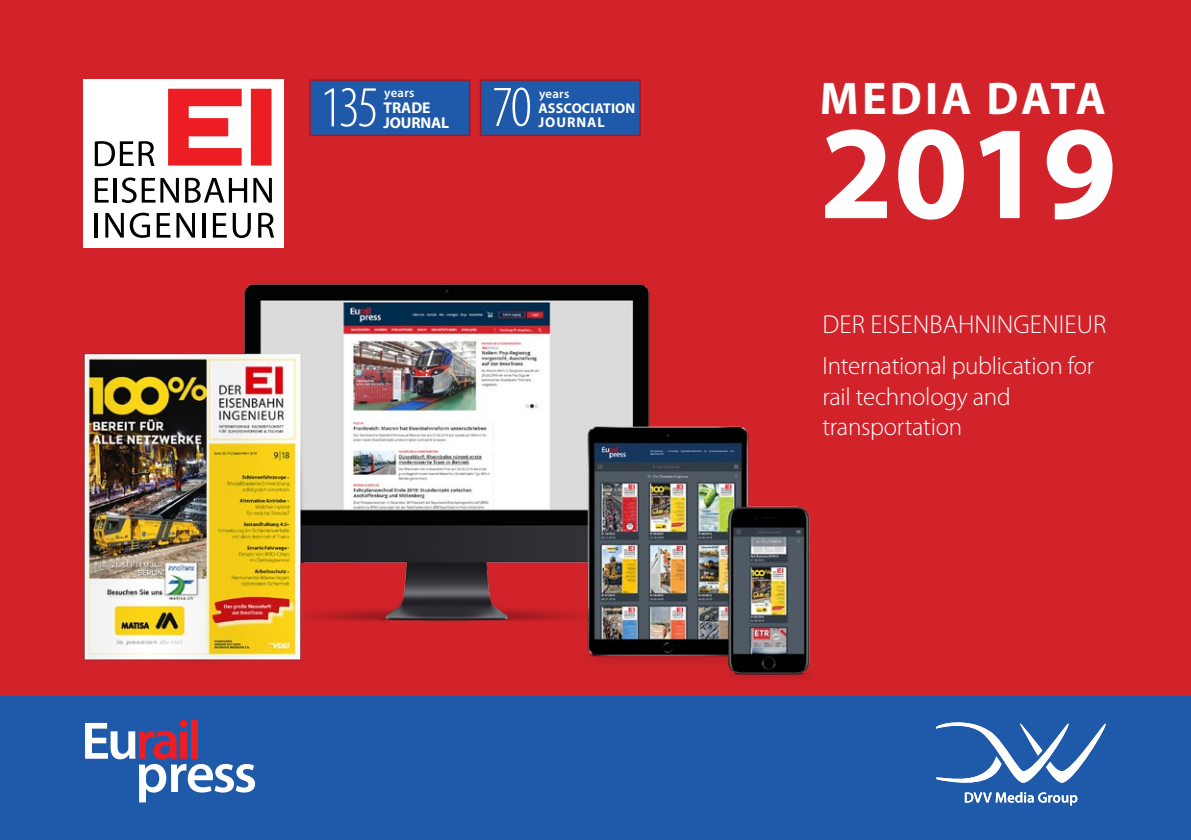
<style>
.page{position:relative;width:1191px;height:840px;background:#fff}
.page>*{position:absolute;margin:0;border:0;box-sizing:border-box;transform-origin:0 0}
.t1{font:700 134px "Myriad Pro";color:#fff}
.t2{font:300 condensed 58.2px "Myriad Pro";color:#fff}
.t3{font:700 46px "Myriad Pro";letter-spacing:.07em;color:#fff}
.t4{font:300 26px "Myriad Pro";letter-spacing:.005em;color:#fff}
.t5{font:300 25px/30px "Myriad Pro";letter-spacing:-.01em;color:#fff}
.t6{font:700 15.6px/15px "Myriad Pro";letter-spacing:-.01em;color:#fff}
.t7{font:700 14.2px "Myriad Pro";letter-spacing:.01em;color:#fff}
.t8{font:700 14.2px "Myriad Pro";letter-spacing:.07em;color:#fff}
.t9{font:600 12.8px "Myriad Pro";letter-spacing:.02em;color:#fff}
</style>
<div class="page">
<div style="left:0;top:0;width:1191px;height:709px;background:#d2232a"></div>
<div style="left:0;top:696px;width:1191px;height:143px;background:#1f59a9"></div>
<div style="left:83px;top:79px;width:200px;height:168px;background:#fff"></div>
<svg style="left:95px;top:141px;width:59px;height:12px"></svg>
<svg style="left:168px;top:89px;width:103px;height:64px"></svg>
<svg style="left:936px;top:722px;width:170px;height:83px"></svg>
<img style="left:83px;top:153px;width:727px;height:650px">
<div style="left:480px;top:79px;width:161px;height:57px;background:#1f59a9;border:1px solid #b11116"></div>
<div style="left:309px;top:79px;width:161px;height:57px;background:#1f59a9;border:1px solid #b11116"></div>
<h2 class="t2" style="left:320px;top:76px;width:60px">135</h2>
<p class="t9" style="left:384px;top:85px;width:32px">years</p>
<p class="t6" style="left:383px;top:99px;width:67px">TRADE<br>JOURNAL</p>
<h2 class="t2" style="left:492px;top:76px;width:41px">70</h2>
<p class="t9" style="left:539px;top:85px;width:32px">years</p>
<p class="t7" style="left:538px;top:99px;width:98px">ASSCOCIATION</p>
<p class="t8" style="left:538px;top:113px;width:68px">JOURNAL</p>
<h3 class="t3" style="left:820px;top:68px;width:287px">MEDIA DATA</h3>
<h1 class="t1" style="left:819px;top:85px;width:299px">2019</h1>
<p class="t4" style="left:822px;top:310px;width:285px">Der EisenbahningenI eur</p>
<p class="t5" style="left:822px;top:351px;width:273px">I nternational publication for rail technology and transportation</p>
</div>
